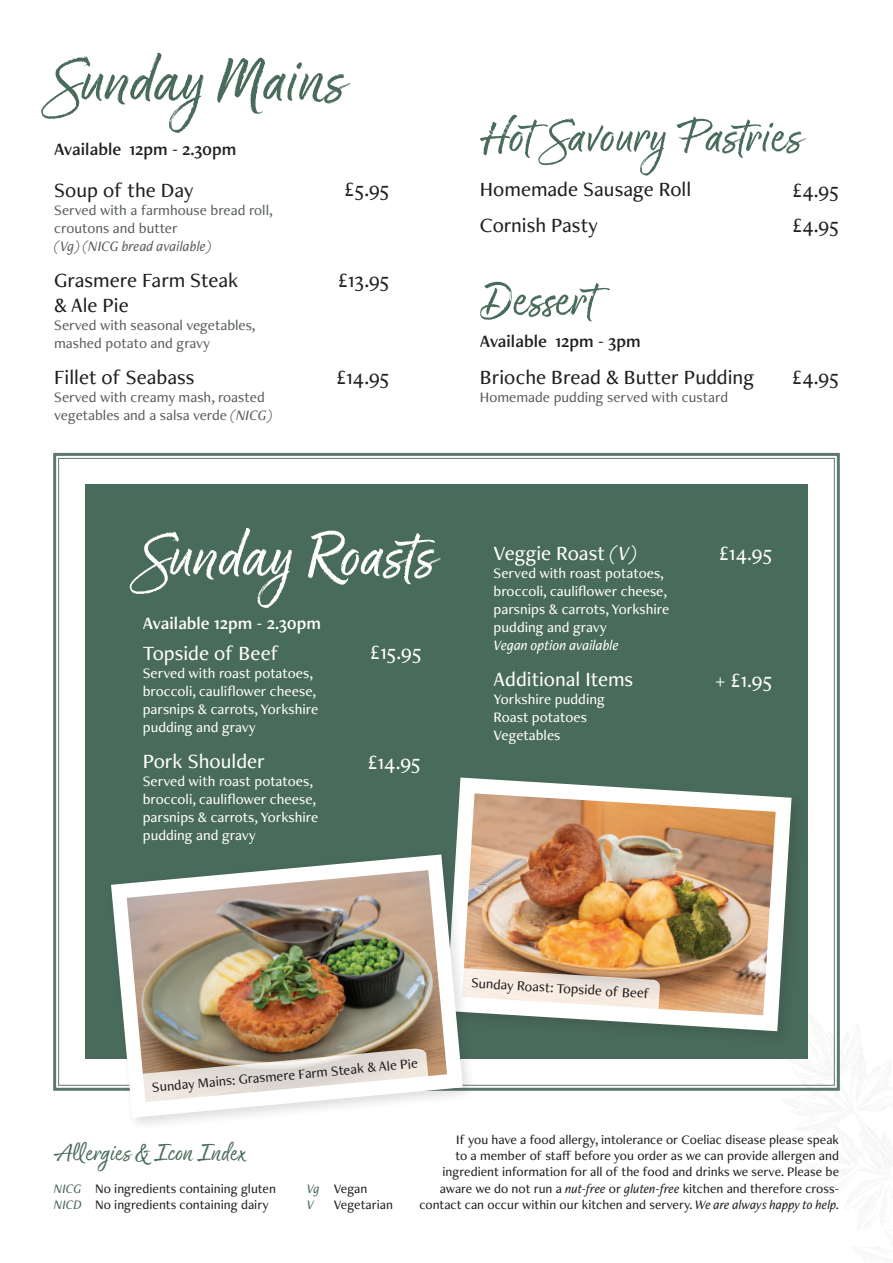
<style>
.page{position:relative;width:893px;height:1263px;background:#fff}
.page>*{position:absolute;margin:0;border:0;box-sizing:border-box;transform-origin:0 0}
.t1{font:72px "Good Karma";color:#fff}
.t2{font:72px "Good Karma";color:#496b5b}
.t3{font:54px "Good Karma";color:#496b5b}
.t4{font:27px "Good Karma";color:#496b5b}
.t5{font:500 21px/36px "Freight Neo Pro";color:#231f20}
.t6{font:500 21px "Freight Neo Pro";color:#fff}
.t7{font:18px "Freight Neo Pro Semi";color:#231f20}
.t8{font:18px "Freight Neo Pro Semi";color:#fff}
.t9{font:500 15px/18px "Freight Neo Pro";color:#fff}
.t10{font:500 15px/18px "Freight Neo Pro";color:#5b5f60}
.t11{font:italic 500 15px "Freight Neo Pro";color:#5b5f60}
.t12{font:italic 500 15px "Freight Neo Pro";color:#fff}
.t13{font:500 14.25px "Freight Neo Pro";color:#231f20}
.t14{font:500 13.5px/16.2px "Freight Neo Pro";color:#231f20}
.t15{font:italic 500 13.5px/16.2px "Freight Neo Pro";color:#496b5b}
.s1{font-style:italic}
</style>
<div class="page">
<svg style="left:53px;top:452px;width:787px;height:639px"></svg>
<div style="left:85px;top:485px;width:723px;height:574px;background:#496b5b"></div>
<img style="left:456px;top:777px;width:336px;height:255px">
<svg style="left:477px;top:968px;width:183px;height:46px;background:#ecded2"></svg>
<svg style="left:781px;top:1013px;width:112px;height:248px"></svg>
<div style="left:106px;top:849px;width:371px;height:283px;background:#231f20;opacity:.15"></div>
<img style="left:103px;top:847px;width:368px;height:278px">
<svg style="left:140px;top:1048px;width:289px;height:58px"></svg>
<h1 class="t2" style="left:54px;top:38px;width:292px">Sunday Mains</h1>
<h3 class="t7" style="left:54px;top:137px;width:184px">Available 12pm - 2.30pm</h3>
<h3 class="t5" style="left:54px;top:171px;width:141px">Soup of the Day</h3>
<p class="t10" style="left:54px;top:200px;width:220px">Served with a farmhouse bread roll, croutons and butter</p>
<p class="t11" style="left:54px;top:236px;width:159px">(Vg) (NICG bread available)</p>
<h3 class="t5" style="left:54px;top:267px;width:186px;line-height:25.2px">Grasmere Farm Steak &amp; Ale Pie</h3>
<p class="t10" style="left:54px;top:316px;width:203px">Served with seasonal vegetables, mashed potato and gravy</p>
<h3 class="t5" style="left:54px;top:358px;width:142px">Fillet of Seabass</h3>
<p class="t10" style="left:54px;top:388px;width:220px">Served with creamy mash, roasted vegetables and a salsa verde <span class="s1">(NICG)</span></p>
<h3 class="t5" style="left:345px;top:171px;width:46px">£5.95</h3>
<h3 class="t5" style="left:338px;top:262px;width:53px">£13.95</h3>
<h3 class="t5" style="left:336px;top:359px;width:54px">£14.95</h3>
<h2 class="t3" style="left:480px;top:105px;width:323px">Hot Savoury Pastries</h2>
<h3 class="t5" style="left:480px;top:170px;width:213px">Homemade Sausage Roll<br>Cornish Pasty</h3>
<h3 class="t5" style="left:792px;top:172px;width:48px;line-height:35px">£4.95 £4.95</h3>
<h2 class="t3" style="left:480px;top:268px;width:116px">Dessert</h2>
<h3 class="t7" style="left:480px;top:329px;width:162px">Available 12pm - 3pm</h3>
<h3 class="t5" style="left:480px;top:358px;width:276px">Brioche Bread &amp; Butter Pudding</h3>
<h3 class="t5" style="left:792px;top:358px;width:48px">£4.95</h3>
<p class="t10" style="left:480px;top:387px;width:250px">Homemade pudding served with custard</p>
<h1 class="t1" style="left:143px;top:513px;width:294px">Sunday Roasts</h1>
<h3 class="t8" style="left:143px;top:611px;width:180px">Available 12pm - 2.30pm</h3>
<h3 class="t6" style="left:143px;top:639px;width:138px">Topside of Beef</h3>
<h3 class="t6" style="left:370px;top:638px;width:53px">£15.95</h3>
<p class="t9" style="left:143px;top:663px;width:177px">Served with roast potatoes, broccoli, cauliflower cheese, parsnips &amp; carrots, Yorkshire pudding and gravy</p>
<h3 class="t6" style="left:143px;top:747px;width:124px">Pork Shoulder</h3>
<p class="t9" style="left:143px;top:771px;width:177px">Served with roast potatoes, broccoli, cauliflower cheese, parsnips &amp; carrots, Yorkshire pudding and gravy</p>
<h3 class="t6" style="left:368px;top:747px;width:54px">£14.95</h3>
<h3 class="t6" style="left:494px;top:539px;width:145px">Veggie Roast <span class="s1">(V)</span></h3>
<h3 class="t6" style="left:719px;top:539px;width:54px">£14.95</h3>
<p class="t9" style="left:494px;top:564px;width:177px">Served with roast potatoes, broccoli, cauliflower cheese, parsnips &amp; carrots, Yorkshire pudding and gravy</p>
<p class="t12" style="left:494px;top:635px;width:127px">Vegan option available</p>
<h3 class="t6" style="left:494px;top:665px;width:141px">Additional Items</h3>
<p class="t9" style="left:494px;top:690px;width:113px">Yorkshire pudding<br>Roast potatoes<br>Vegetables</p>
<h3 class="t6" style="left:715px;top:665px;width:58px">+ £1.95</h3>
<p class="t13" style="left:151px;top:1077px;width:268px;rotate:-5deg">Sunday Mains: Grasmere Farm Steak &amp; Ale Pie</p>
<p class="t13" style="left:472px;top:974px;width:180px;rotate:3deg">Sunday Roast: Topside of Beef</p>
<h3 class="t4" style="left:54px;top:1137px;width:194px">Allergies &amp; Icon Index</h3>
<p class="t14" style="left:95px;top:1180px;width:182px">No ingredients containing gluten<br>No ingredients containing dairy</p>
<p class="t15" style="left:54px;top:1180px;width:30px">NICG<br>NICD</p>
<p class="t14" style="left:334px;top:1180px;width:61px">Vegan<br>Vegetarian</p>
<p class="t15" style="left:307px;top:1180px;width:14px">Vg<br>V</p>
<p class="t14" style="left:419px;top:1131px;width:422px;text-align:right">If you have a food allergy, intolerance or Coeliac disease please speak<br>to a member of staff before you order as we can provide allergen and ingredient information for all of the food and drinks we serve. Please be aware we do not run a <span class="s1">nut-free</span> or <span class="s1">gluten-free</span> kitchen and therefore cross&shy;contact can occur within our kitchen and servery. <span class="s1">We are always happy to help.</span></p>
</div>
